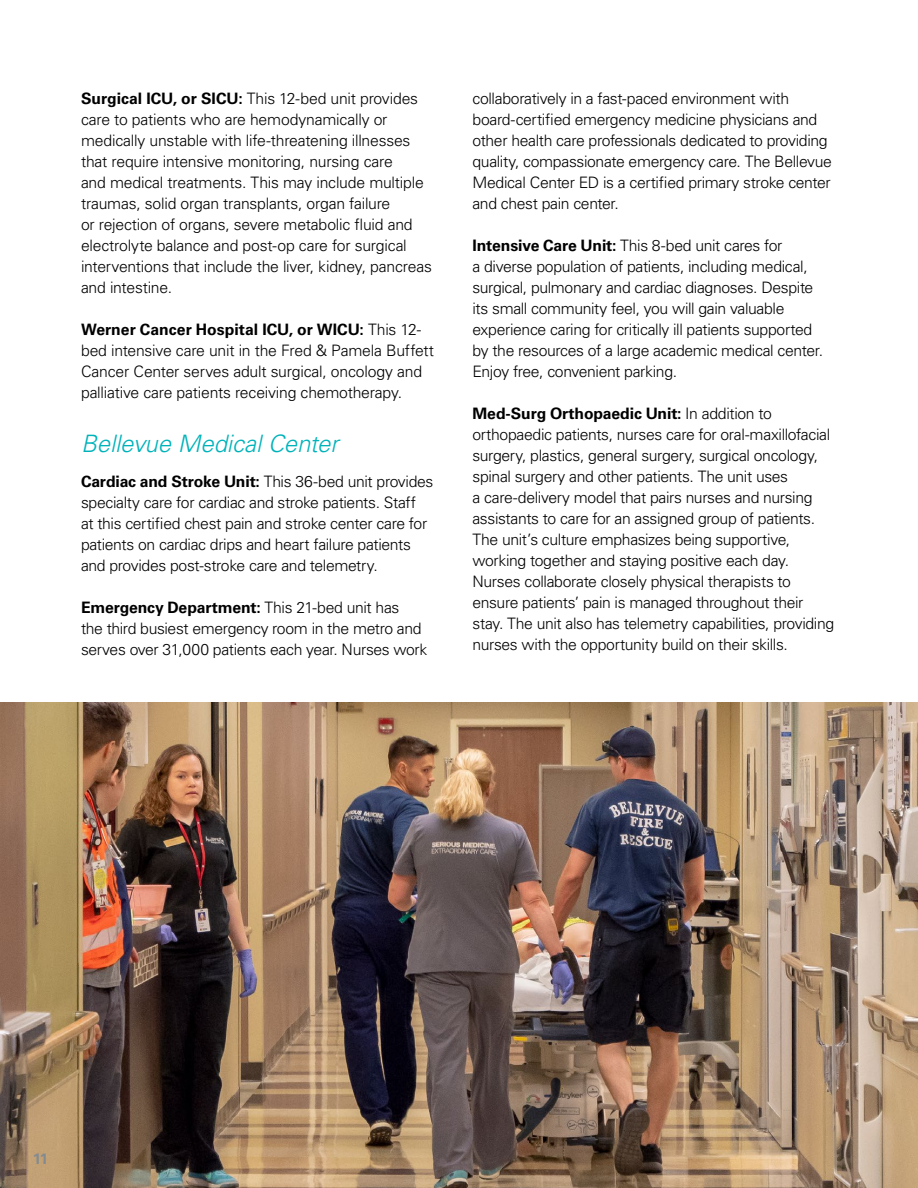
<style>
.page{position:relative;width:918px;height:1188px;background:#fff}
.page>*{position:absolute;margin:0;border:0;box-sizing:border-box;transform-origin:0 0}
.t1{font:italic 300 24px "Univers LT Std";letter-spacing:-.005em;color:#00b3ba}
.t2{font:300 15.75px/21px "Univers LT Std";letter-spacing:-.02em;color:#000}
.t3{font:700 15px "Univers LT Std";color:#848b91}
.s1{font-weight:700}
</style>
<div class="page">
<img style="left:0;top:702px;width:918px;height:486px">
<p class="t2" style="left:81px;top:88px;width:352px"><span class="s1">Surgical ICU, or SICU:</span> This 12-bed unit provides care to patients who are hemodynamically or medically unstable with life-threatening illnesses that require intensive monitoring, nursing care<br>and medical treatments. This may include multiple traumas, solid organ transplants, organ failure<br>or rejection of organs, severe metabolic fluid and electrolyte balance and post-op care for surgical interventions that include the liver, kidney, pancreas and intestine.</p>
<p class="t2" style="left:81px;top:319px;width:355px"><span class="s1">Werner Cancer Hospital ICU, or WICU:</span> This 12- bed intensive care unit in the Fred &amp; Pamela Buffett Cancer Center serves adult surgical, oncology and palliative care patients receiving chemotherapy.</p>
<h1 class="t1" style="left:81px;top:429px;width:259px">Bellevue Medical Center</h1>
<p class="t2" style="left:81px;top:471px;width:354px"><span class="s1">Cardiac and Stroke Unit:</span> This 36-bed unit provides specialty care for cardiac and stroke patients. Staff<br>at this certified chest pain and stroke center care for patients on cardiac drips and heart failure patients and provides post-stroke care and telemetry.</p>
<p class="t2" style="left:81px;top:597px;width:348px"><span class="s1">Emergency Department:</span> This 21-bed unit has<br>the third busiest emergency room in the metro and serves over 31,000 patients each year. Nurses work</p>
<p class="t2" style="left:472px;top:88px;width:361px">collaboratively in a fast-paced environment with board-certified emergency medicine physicians and other health care professionals dedicated to providing quality, compassionate emergency care. The Bellevue Medical Center ED is a certified primary stroke center and chest pain center.</p>
<p class="t2" style="left:472px;top:235px;width:352px"><span class="s1">Intensive Care Unit:</span> This 8-bed unit cares for<br>a diverse population of patients, including medical, surgical, pulmonary and cardiac diagnoses. Despite its small community feel, you will gain valuable experience caring for critically ill patients supported by the resources of a large academic medical center.<br>Enjoy free, convenient parking.</p>
<p class="t2" style="left:472px;top:403px;width:363px"><span class="s1">Med-Surg Orthopaedic Unit:</span> In addition to orthopaedic patients, nurses care for oral-maxillofacial surgery, plastics, general surgery, surgical oncology, spinal surgery and other patients. The unit uses<br>a care-delivery model that pairs nurses and nursing assistants to care for an assigned group of patients.<br>The unit’s culture emphasizes being supportive, working together and staying positive each day.<br>Nurses collaborate closely physical therapists to ensure patients’ pain is managed throughout their stay. The unit also has telemetry capabilities, providing nurses with the opportunity build on their skills.</p>
<p class="t3" style="left:33px;top:1150px;width:17px">11</p>
</div>
